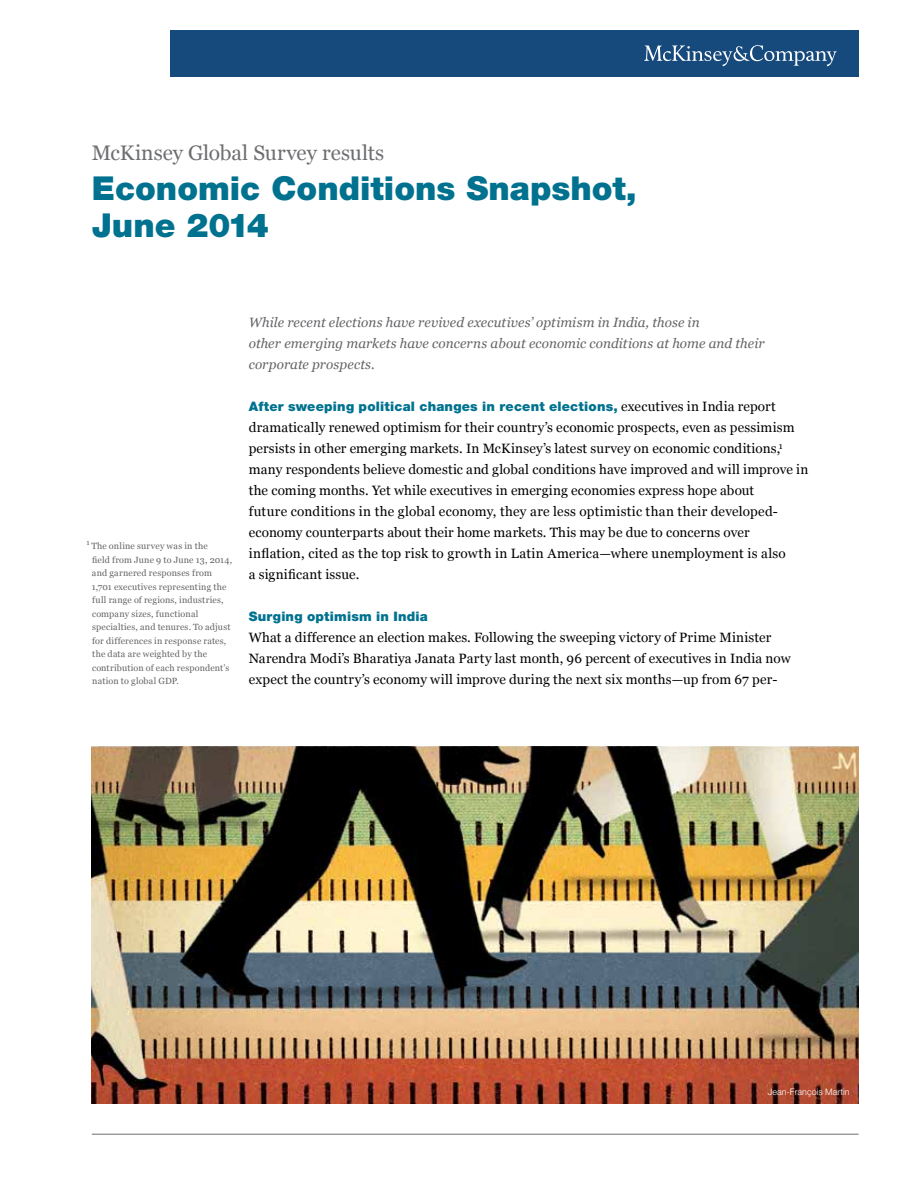
<style>
.page{position:relative;width:918px;height:1188px;background:#fff}
.page>*{position:absolute;margin:0;border:0;box-sizing:border-box;transform-origin:0 0}
.t1{font:900 33px/37.5px "Helvetica Neue LT Std";color:#00728f}
.t2{font:21px "Georgia";letter-spacing:-.005em;color:#6d6e71}
.t3{font:13.5px/21px "Georgia";letter-spacing:.01em;color:#000}
.t4{font:italic 13.5px/21px "Georgia";letter-spacing:.005em;color:#636466}
.t5{font:900 13.2px "Helvetica Neue LT Std";letter-spacing:.015em;color:#00728f}
.t6{font:9px/13.5px "Georgia";letter-spacing:.02em;color:#636466}
.t7{font:300 9px "Helvetica Neue LT Std";color:#fff}
.t8{font:7.5px "Georgia";color:#636466}
.s1{font-family:"Georgia";font-weight:400;font-size:13.5px;color:#000}
</style>
<div class="page">
<hr style="left:92px;top:1134px;width:767px;height:1px;background:#6d6e71">
<div style="left:170px;top:30px;width:689px;height:47px;background:#174a7c"></div>
<svg style="left:644px;top:45px;width:193px;height:21px"></svg>
<img style="left:92px;top:747px;width:767px;height:357px">
<h2 class="t2" style="left:92px;top:140px;width:294px">McKinsey Global Survey results</h2>
<h1 class="t1" style="left:92px;top:169px;width:547px">Economic Conditions Snapshot,<br>June 2014</h1>
<p class="t8" style="left:86px;top:537px;width:5px">1</p>
<p class="t6" style="left:91px;top:539px;width:142px">The online survey was in the<br>field from June 9 to June 13, 2014, and garnered responses from<br>1,701 executives representing the full range of regions, industries, company sizes, functional specialties, and tenures. To adjust for differences in response rates, the data are weighted by the contribution of each respondent’s nation to global GDP.</p>
<p class="t4" style="left:249px;top:312px;width:517px">While recent elections have revived executives’ optimism in India, those in<br>other emerging markets have concerns about economic conditions at home and their corporate prospects.</p>
<p class="t5" style="left:249px;top:398px;width:529px">After sweeping political changes in recent elections, <span class="s1">executives in India report</span></p>
<p class="t3" style="left:249px;top:417px;width:561px">dramatically renewed optimism for their country’s economic prospects, even as pessimism persists in other emerging markets. In McKinsey’s latest survey on economic conditions,<sup>1 </sup>many respondents believe domestic and global conditions have improved and will improve in the coming months. Yet while executives in emerging economies express hope about<br>future conditions in the global economy, they are less optimistic than their developed&shy;economy counterparts about their home markets. This may be due to concerns over inflation, cited as the top risk to growth in Latin America—where unemployment is also<br>a significant issue.</p>
<p class="t5" style="left:249px;top:608px;width:181px">Surging optimism in India</p>
<p class="t3" style="left:249px;top:627px;width:543px">What a difference an election makes. Following the sweeping victory of Prime Minister<br>Narendra Modi’s Bharatiya Janata Party last month, 96 percent of executives in India now expect the country’s economy will improve during the next six months—up from 67 per-</p>
<p class="t7" style="left:768px;top:1086px;width:83px">Jean-François Martin</p>
</div>
